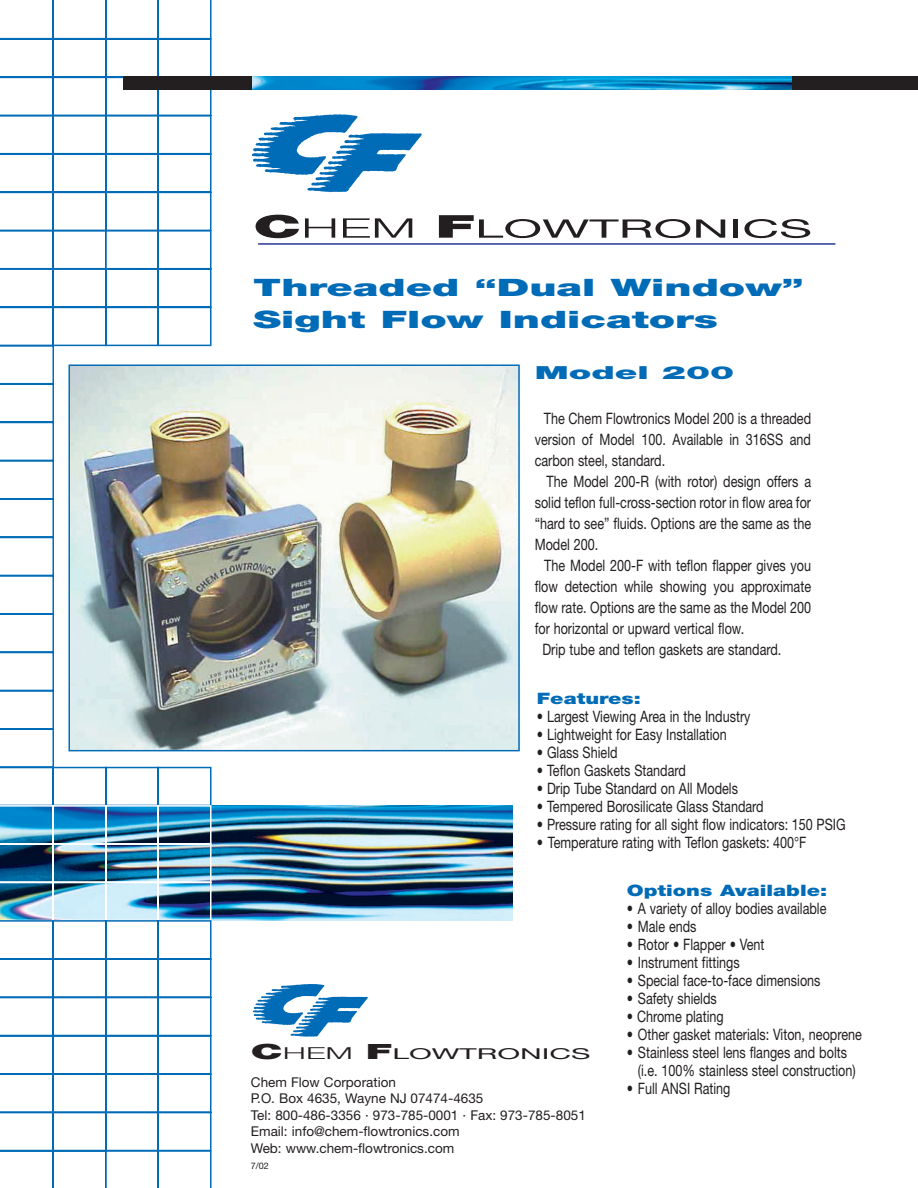
<style>
.page{position:relative;width:918px;height:1188px;background:#fff}
.page>*{position:absolute;margin:0;border:0;box-sizing:border-box;transform-origin:0 0}
.t1{font:25.5px "Helvetica Neue";color:#231f20;scale:2 1}
.t2{font:900 24px/32.5px "Helvetica Neue";color:#006bb6;scale:1.75 1}
.t3{font:900 18px "Helvetica Neue";color:#006bb6;scale:2 1}
.t4{font:15.75px/21px "Helvetica Neue";color:#231f20;text-align:justify;scale:.8 1}
.t5{font:900 15.75px "Helvetica Neue";color:#006bb6;scale:1.35 1}
.t6{font:15px "Helvetica Neue";color:#231f20;scale:2 1}
.t7{font:13.5px/16.5px "Helvetica Neue";color:#231f20}
.t8{font:9px "Helvetica Neue";color:#231f20}
.s1{font-weight:900;font-size:31.5px}
.s2{font-weight:300;font-size:27px}
.s3{font-weight:900;font-size:21px}
.s4{font-weight:300;font-size:16.5px}
</style>
<div class="page">
<img style="left:212px;top:805px;width:301px;height:115px">
<svg style="left:0;top:0;width:212px;height:229px"></svg>
<svg style="left:0;top:229px;width:212px;height:575px"></svg>
<img style="left:0;top:804px;width:212px;height:115px">
<svg style="left:0;top:919px;width:212px;height:269px"></svg>
<svg style="left:104px;top:1149px;width:108px;height:39px"></svg>
<div style="left:124px;top:76px;width:794px;height:14px;background:#231f20"></div>
<img style="left:252px;top:76px;width:540px;height:14px">
<img style="left:252px;top:114px;width:170px;height:79px">
<hr style="left:258px;top:243px;width:577px;height:2px;background:#293795">
<img style="left:71px;top:367px;width:447px;height:382px">
<svg style="left:253px;top:984px;width:115px;height:53px"></svg>
<h1 class="t1" style="left:253px;top:219px;width:281px"><span class="s1">C</span><span class="s2">HEM</span> <span class="s1">F</span>LOWTRONICS</h1>
<h2 class="t2" style="left:253px;top:273px;width:316px">Threaded “Dual Window”<br>Sight Flow Indicators</h2>
<p class="t3" style="left:535px;top:366px;width:101px">Model 200</p>
<p class="t4" style="left:535px;top:409px;width:347px;text-indent:9px">The Chem Flowtronics Model 200 is a threaded version of Model 100. Available in 316SS and carbon steel, standard.</p>
<p class="t4" style="left:535px;top:472px;width:347px;text-indent:12px">The Model 200-R (with rotor) design offers a solid teflon full-cross-section rotor in flow area for “hard to see” fluids. Options are the same as the Model 200.</p>
<p class="t4" style="left:544px;top:556px;width:335px">The Model 200-F with teflon flapper gives you</p>
<p class="t4" style="left:535px;top:577px;width:347px">flow detection while showing you approximate</p>
<p class="t4" style="left:535px;top:598px;width:347px">flow rate. Options are the same as the Model 200</p>
<p class="t4" style="left:535px;top:619px;width:263px">for horizontal or upward vertical flow.</p>
<p class="t4" style="left:542px;top:640px;width:300px">Drip tube and teflon gaskets are standard.</p>
<p class="t5" style="left:537px;top:692px;width:79px">Features:</p>
<p class="t4" style="left:537px;top:707px;width:269px">• Largest Viewing Area in the Industry</p>
<p class="t4" style="left:537px;top:725px;width:239px">• Lightweight for Easy Installation</p>
<p class="t4" style="left:537px;top:743px;width:102px">• Glass Shield</p>
<p class="t4" style="left:537px;top:761px;width:188px">• Teflon Gaskets Standard</p>
<p class="t4" style="left:537px;top:779px;width:253px">• Drip Tube Standard on All Models</p>
<p class="t4" style="left:537px;top:797px;width:285px">• Tempered Borosilicate Glass Standard</p>
<p class="t4" style="left:537px;top:815px;width:388px">• Pressure rating for all sight flow indicators: 150 PSIG</p>
<p class="t4" style="left:537px;top:833px;width:338px">• Temperature rating with Teflon gaskets: 400°F</p>
<p class="t6" style="left:251px;top:1049px;width:171px"><span class="s3">C</span><span class="s4">HEM</span> <span class="s3">F</span>LOWTRONICS</p>
<p class="t7" style="left:251px;top:1075px;width:336px">Chem Flow Corporation<br>P.O. Box 4635, Wayne NJ 07474-4635<br>Tel: 800-486-3356 · 973-785-0001 · Fax: 973-785-8051<br>Email: info@chem-flowtronics.com<br>Web: www.chem-flowtronics.com</p>
<p class="t8" style="left:251px;top:1163px;width:20px">7/02</p>
<p class="t5" style="left:627px;top:885px;width:150px">Options Available:</p>
<p class="t4" style="left:627px;top:900px;width:251px">• A variety of alloy bodies available</p>
<p class="t4" style="left:627px;top:918px;width:89px">• Male ends</p>
<p class="t4" style="left:627px;top:936px;width:174px">• Rotor • Flapper • Vent</p>
<p class="t4" style="left:627px;top:954px;width:143px">• Instrument fittings</p>
<p class="t4" style="left:627px;top:972px;width:244px">• Special face-to-face dimensions</p>
<p class="t4" style="left:627px;top:990px;width:114px">• Safety shields</p>
<p class="t4" style="left:627px;top:1008px;width:123px">• Chrome plating</p>
<p class="t4" style="left:627px;top:1026px;width:295px">• Other gasket materials: Viton, neoprene</p>
<p class="t4" style="left:638px;top:1045px;width:274px;line-height:18px;text-indent:-11px">• Stainless steel lens flanges and bolts (i.e. 100% stainless steel construction)</p>
<p class="t4" style="left:627px;top:1080px;width:131px">• Full ANSI Rating</p>
</div>
